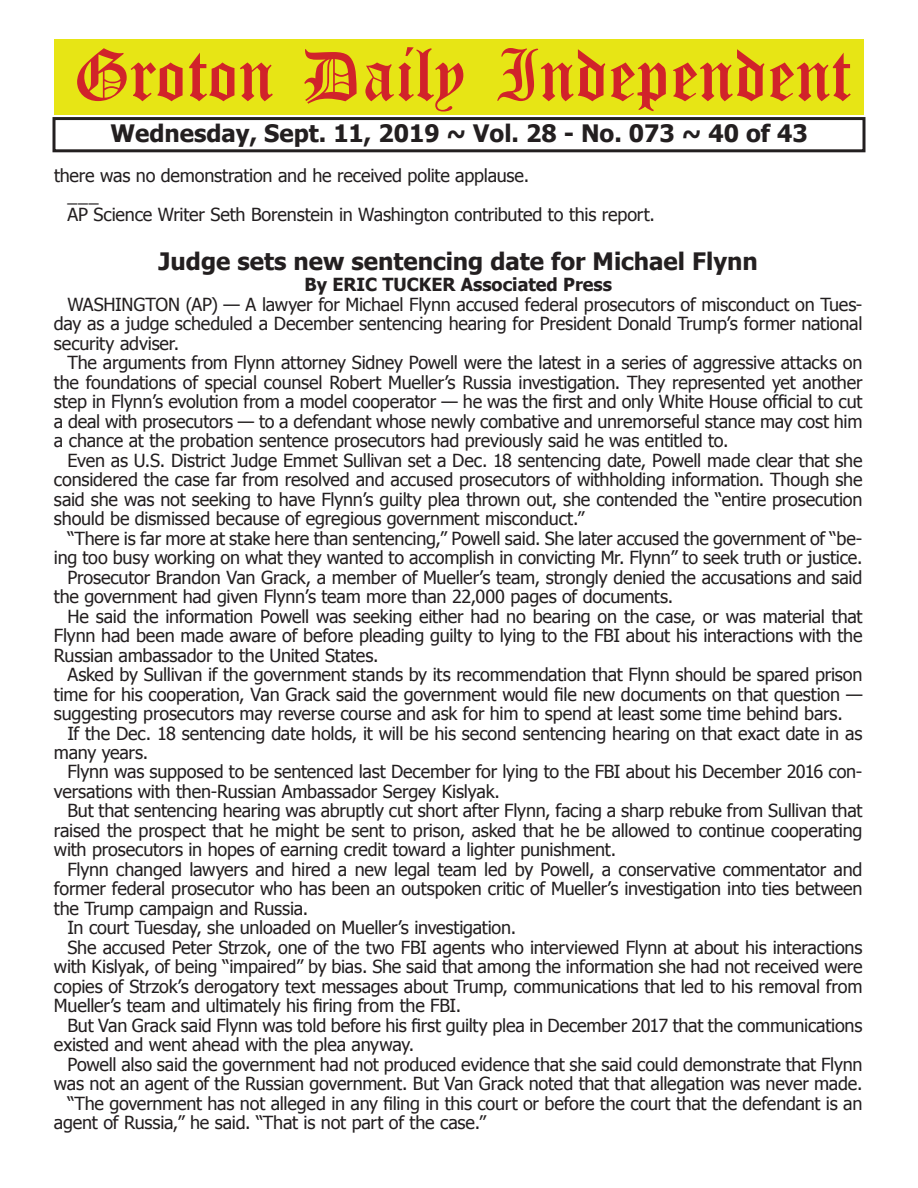
<style>
.page{position:relative;width:918px;height:1188px;background:#fff}
.page>*{position:absolute;margin:0;border:0;box-sizing:border-box;transform-origin:0 0}
.t1{font:54px "Old English Five";color:#d1232a}
.t2{font:700 24px "Tahoma";color:#231f20}
.t3{font:18px/19.5px "Tahoma";letter-spacing:-.01em;color:#231f20;text-align:justify}
.t4{font:700 18px "Tahoma";color:#231f20}
</style>
<div class="page">
<div style="left:52px;top:117px;width:814px;height:35px;border:3px solid #231f20"></div>
<div style="left:54px;top:40px;width:810px;height:75px;background:#e7e515"></div>
<h1 class="t1" style="left:73px;top:50px;width:779px">Groton Daily Independent</h1>
<h2 class="t2" style="left:110px;top:116px;width:699px">Wednesday, Sept. 11, 2019 ~ Vol. 28 - No. 073 ~ 40 of 43</h2>
<p class="t3" style="left:68px;top:165px;width:589px;text-align:left;text-indent:-14px">there was no demonstration and he received polite applause.<br>___<br>AP Science Writer Seth Borenstein in Washington contributed to this report.</p>
<h2 class="t2" style="left:159px;top:244px;width:601px">Judge sets new sentencing date for Michael Flynn</h2>
<p class="t4" style="left:304px;top:272px;width:309px">By ERIC TUCKER Associated Press</p>
<p class="t3" style="left:54px;top:294px;width:810px;text-indent:13px">WASHINGTON (AP) — A lawyer for Michael Flynn accused federal prosecutors of misconduct on Tues&shy;day as a judge scheduled a December sentencing hearing for President Donald Trump’s former national security adviser.</p>
<p class="t3" style="left:54px;top:352px;width:810px;text-indent:14px">The arguments from Flynn attorney Sidney Powell were the latest in a series of aggressive attacks on the foundations of special counsel Robert Mueller’s Russia investigation. They represented yet another step in Flynn’s evolution from a model cooperator — he was the first and only White House official to cut a deal with prosecutors — to a defendant whose newly combative and unremorseful stance may cost him a chance at the probation sentence prosecutors had previously said he was entitled to.</p>
<p class="t3" style="left:54px;top:449px;width:810px;text-indent:14px">Even as U.S. District Judge Emmet Sullivan set a Dec. 18 sentencing date, Powell made clear that she considered the case far from resolved and accused prosecutors of withholding information. Though she said she was not seeking to have Flynn’s guilty plea thrown out, she contended the “entire prosecution should be dismissed because of egregious government misconduct.”</p>
<p class="t3" style="left:67px;top:527px;width:796px">“There is far more at stake here than sentencing,” Powell said. She later accused the government of “be-</p>
<p class="t3" style="left:54px;top:547px;width:810px">ing too busy working on what they wanted to accomplish in convicting Mr. Flynn” to seek truth or justice.</p>
<p class="t3" style="left:67px;top:566px;width:796px">Prosecutor Brandon Van Grack, a member of Mueller’s team, strongly denied the accusations and said</p>
<p class="t3" style="left:54px;top:586px;width:621px">the government had given Flynn’s team more than 22,000 pages of documents.</p>
<p class="t3" style="left:67px;top:605px;width:796px">He said the information Powell was seeking either had no bearing on the case, or was material that</p>
<p class="t3" style="left:54px;top:625px;width:810px">Flynn had been made aware of before pleading guilty to lying to the FBI about his interactions with the</p>
<p class="t3" style="left:54px;top:644px;width:326px">Russian ambassador to the United States.</p>
<p class="t3" style="left:67px;top:664px;width:796px">Asked by Sullivan if the government stands by its recommendation that Flynn should be spared prison</p>
<p class="t3" style="left:54px;top:683px;width:810px">time for his cooperation, Van Grack said the government would file new documents on that question —</p>
<p class="t3" style="left:54px;top:703px;width:790px">suggesting prosecutors may reverse course and ask for him to spend at least some time behind bars.</p>
<p class="t3" style="left:67px;top:722px;width:796px">If the Dec. 18 sentencing date holds, it will be his second sentencing hearing on that exact date in as</p>
<p class="t3" style="left:54px;top:742px;width:96px">many years.</p>
<p class="t3" style="left:67px;top:761px;width:796px">Flynn was supposed to be sentenced last December for lying to the FBI about his December 2016 con-</p>
<p class="t3" style="left:54px;top:781px;width:447px">versations with then-Russian Ambassador Sergey Kislyak.</p>
<p class="t3" style="left:67px;top:800px;width:796px">But that sentencing hearing was abruptly cut short after Flynn, facing a sharp rebuke from Sullivan that</p>
<p class="t3" style="left:54px;top:820px;width:810px">raised the prospect that he might be sent to prison, asked that he be allowed to continue cooperating</p>
<p class="t3" style="left:54px;top:839px;width:564px">with prosecutors in hopes of earning credit toward a lighter punishment.</p>
<p class="t3" style="left:67px;top:859px;width:797px">Flynn changed lawyers and hired a new legal team led by Powell, a conservative commentator and</p>
<p class="t3" style="left:54px;top:878px;width:810px">former federal prosecutor who has been an outspoken critic of Mueller’s investigation into ties between</p>
<p class="t3" style="left:54px;top:898px;width:256px">the Trump campaign and Russia.</p>
<p class="t3" style="left:67px;top:917px;width:450px">In court Tuesday, she unloaded on Mueller’s investigation.</p>
<p class="t3" style="left:67px;top:937px;width:796px">She accused Peter Strzok, one of the two FBI agents who interviewed Flynn at about his interactions</p>
<p class="t3" style="left:54px;top:956px;width:810px">with Kislyak, of being “impaired” by bias. She said that among the information she had not received were</p>
<p class="t3" style="left:54px;top:976px;width:810px">copies of Strzok’s derogatory text messages about Trump, communications that led to his removal from</p>
<p class="t3" style="left:54px;top:995px;width:409px">Mueller’s team and ultimately his firing from the FBI.</p>
<p class="t3" style="left:67px;top:1015px;width:797px">But Van Grack said Flynn was told before his first guilty plea in December 2017 that the communications</p>
<p class="t3" style="left:54px;top:1034px;width:362px">existed and went ahead with the plea anyway.</p>
<p class="t3" style="left:67px;top:1054px;width:797px">Powell also said the government had not produced evidence that she said could demonstrate that Flynn</p>
<p class="t3" style="left:54px;top:1073px;width:810px">was not an agent of the Russian government. But Van Grack noted that that allegation was never made.</p>
<p class="t3" style="left:67px;top:1093px;width:796px">“The government has not alleged in any filing in this court or before the court that the defendant is an</p>
<p class="t3" style="left:54px;top:1112px;width:434px">agent of Russia,” he said. “That is not part of the case.”</p>
</div>
